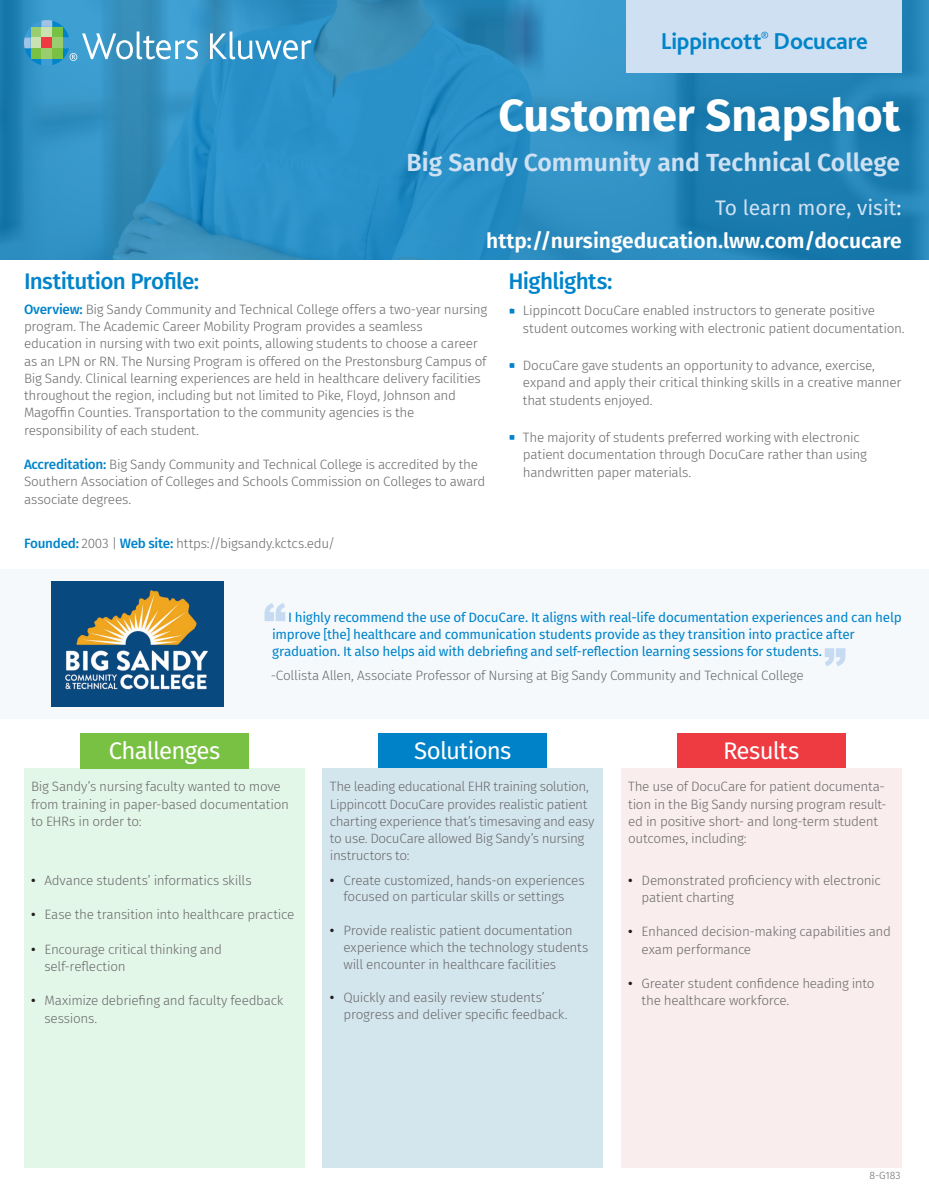
<style>
.page{position:relative;width:929px;height:1190px;background:#fff}
.page>*{position:absolute;margin:0;border:0;box-sizing:border-box;transform-origin:0 0}
.t1{font:700 45px "Fira Sans";color:#fff}
.t2{font:600 24.75px "Fira Sans";color:#cee1f3}
.t3{font:24px "Fira Sans";letter-spacing:-.03em;color:#fff}
.t4{font:700 24px "Bliss 2";letter-spacing:-.01em;color:#0084ca}
.t5{font:500 22.5px "Fira Sans";letter-spacing:-.025em;color:#0084ca}
.t6{font:600 21px "Fira Sans";color:#fff}
.t7{font:21px "Fira Sans";color:#cee1f3}
.t8{font:300 13.5px/17.2px "Fira Sans";letter-spacing:-.025em;color:#69696c}
.t9{font:13.5px/17.2px "Fira Sans";letter-spacing:-.02em;color:#0084ca}
.t10{font:300 10.5px "Fira Sans";color:#69696c}
.s1{color:#fff}
.s2{font-weight:500;color:#0084ca}
.s3{font-weight:500;color:#231f20}
</style>
<div class="page">
<div style="left:677px;top:733px;width:168px;height:36px;background:#ee3a41"></div>
<div style="left:24px;top:768px;width:281px;height:400px;background:#e3f7e8"></div>
<div style="left:81px;top:733px;width:168px;height:36px;background:#79c142"></div>
<div style="left:379px;top:733px;width:168px;height:36px;background:#0082c8"></div>
<div style="left:621px;top:768px;width:281px;height:400px;background:#faeded"></div>
<div style="left:322px;top:768px;width:281px;height:400px;background:#d4e6ed"></div>
<svg style="left:0;top:0;width:929px;height:260px;background:#298bbe"></svg>
<svg style="left:210px;top:32px;width:102px;height:27px"></svg>
<svg style="left:24px;top:20px;width:174px;height:46px;background:#53a5cf"></svg>
<div style="left:31px;top:27px;width:10px;height:11px;background:#99cd6e"></div>
<div style="left:31px;top:38px;width:10px;height:10px;background:#cae2b2"></div>
<div style="left:31px;top:48px;width:10px;height:11px;background:#79c142"></div>
<div style="left:41px;top:27px;width:11px;height:11px;background:#cae2b2"></div>
<div style="left:41px;top:38px;width:11px;height:10px;background:#ee3a41"></div>
<div style="left:41px;top:48px;width:11px;height:11px;background:#99cd6e"></div>
<div style="left:52px;top:27px;width:11px;height:11px;background:#79c142"></div>
<div style="left:52px;top:38px;width:11px;height:10px;background:#99cd6e"></div>
<div style="left:52px;top:48px;width:11px;height:11px;background:#79c142"></div>
<div style="left:0;top:569px;width:929px;height:150px;background:#f5f9fc"></div>
<svg style="left:510px;top:309px;width:4px;height:5px"></svg>
<svg style="left:510px;top:363px;width:4px;height:5px"></svg>
<svg style="left:510px;top:435px;width:4px;height:5px"></svg>
<img style="left:51px;top:582px;width:172px;height:124px">
<svg style="left:825px;top:648px;width:20px;height:18px"></svg>
<svg style="left:264px;top:603px;width:21px;height:18px"></svg>
<div style="left:626px;top:0;width:276px;height:73px;background:#cee0f2"></div>
<p class="t4" style="left:661px;top:26px;width:209px">Lippincott<sup>®</sup> Docucare</p>
<p class="t5" style="left:24px;top:263px;width:177px">Institution Profile:</p>
<p class="t1" style="left:498px;top:78px;width:403px">Customer Snapshot</p>
<p class="t2" style="left:407px;top:142px;width:495px">Big Sandy Community and Technical College</p>
<p class="t7" style="left:715px;top:192px;width:188px">To learn more, visit<span class="s1">:</span></p>
<p class="t6" style="left:486px;top:223px;width:417px">http://nursingeducation.lww.com/docucare</p>
<p class="t5" style="left:508px;top:263px;width:105px">Highlights:</p>
<p class="t8" style="left:24px;top:301px;width:465px"><span class="s2">Overview:</span> Big Sandy Community and Technical College offers a two-year nursing program. The Academic Career Mobility Program provides a seamless<br>education in nursing with two exit points, allowing students to choose a career as an LPN or RN. The Nursing Program is offered on the Prestonsburg Campus of Big Sandy. Clinical learning experiences are held in healthcare delivery facilities throughout the region, including but not limited to Pike, Floyd, Johnson and Magoffin Counties. Transportation to the community agencies is the responsibility of each student.</p>
<p class="t8" style="left:24px;top:456px;width:463px"><span class="s2">Accreditation:</span> Big Sandy Community and Technical College is accredited by the<br>Southern Association of Colleges and Schools Commission on Colleges to award associate degrees.</p>
<p class="t8" style="left:24px;top:535px;width:313px"><span class="s2">Founded:</span> 2003 | <span class="s2">Web site:</span> https://bigsandy.kctcs.edu/</p>
<p class="t8" style="left:523px;top:302px;width:383px;text-indent:-14px"><span class="s3">•</span> Lippincott DocuCare enabled instructors to generate positive student outcomes working with electronic patient documentation.</p>
<p class="t8" style="left:523px;top:357px;width:380px;text-indent:-14px"><span class="s3">•</span> DocuCare gave students an opportunity to advance, exercise, expand and apply their critical thinking skills in a creative manner that students enjoyed.</p>
<p class="t8" style="left:523px;top:429px;width:345px;text-indent:-14px"><span class="s3">•</span> The majority of students preferred working with electronic patient documentation through DocuCare rather than using handwritten paper materials.</p>
<p class="t9" style="left:272px;top:608px;width:631px;text-indent:16px">I highly recommend the use of DocuCare. It aligns with real-life documentation experiences and can help improve [the] healthcare and communication students provide as they transition into practice after graduation. It also helps aid with debriefing and self-reflection learning sessions for students.</p>
<p class="t8" style="left:271px;top:666px;width:534px">-Collista Allen, Associate Professor of Nursing at Big Sandy Community and Technical College</p>
<p class="t3" style="left:109px;top:732px;width:113px">Challenges</p>
<p class="t3" style="left:414px;top:732px;width:99px">Solutions</p>
<p class="t3" style="left:723px;top:732px;width:78px">Results</p>
<p class="t8" style="left:31px;top:778px;width:259px">Big Sandy’s nursing faculty wanted to move from training in paper-based documentation to EHRs in order to:</p>
<p class="t8" style="left:628px;top:778px;width:260px">The use of DocuCare for patient documenta&shy;tion in the Big Sandy nursing program result&shy;ed in positive short- and long-term student outcomes, including:</p>
<p class="t8" style="left:330px;top:778px;width:266px">The leading educational EHR training solution, Lippincott DocuCare provides realistic patient charting experience that’s timesaving and easy to use. DocuCare allowed Big Sandy’s nursing instructors to:</p>
<p class="t8" style="left:31px;top:871px;width:222px"><span class="s3">•</span> Advance students’ informatics skills</p>
<p class="t8" style="left:31px;top:906px;width:265px"><span class="s3">•</span> Ease the transition into healthcare practice</p>
<p class="t8" style="left:45px;top:940px;width:179px;text-indent:-14px"><span class="s3">•</span> Encourage critical thinking and self-reflection</p>
<p class="t8" style="left:45px;top:992px;width:240px;text-indent:-14px"><span class="s3">•</span> Maximize debriefing and faculty feedback sessions.</p>
<p class="t8" style="left:330px;top:871px;width:256px;line-height:16.8px;text-align:center"><span class="s3">•</span> Create customized, hands-on experiences focused on particular skills or settings</p>
<p class="t8" style="left:343px;top:922px;width:246px;line-height:16.8px;text-indent:-14px"><span class="s3">•</span> Provide realistic patient documentation experience which the technology students will encounter in healthcare facilities</p>
<p class="t8" style="left:343px;top:989px;width:226px;line-height:16.8px;text-indent:-14px"><span class="s3">•</span> Quickly and easily review students’ progress and deliver specific feedback.</p>
<p class="t8" style="left:642px;top:871px;width:241px;text-indent:-14px"><span class="s3">•</span> Demonstrated proficiency with electronic patient charting</p>
<p class="t8" style="left:642px;top:923px;width:251px;text-indent:-14px"><span class="s3">•</span> Enhanced decision-making capabilities and exam performance</p>
<p class="t8" style="left:642px;top:975px;width:235px;text-indent:-14px"><span class="s3">•</span> Greater student confidence heading into the healthcare workforce.</p>
<p class="t10" style="left:869px;top:1168px;width:33px">8-G183</p>
</div>
